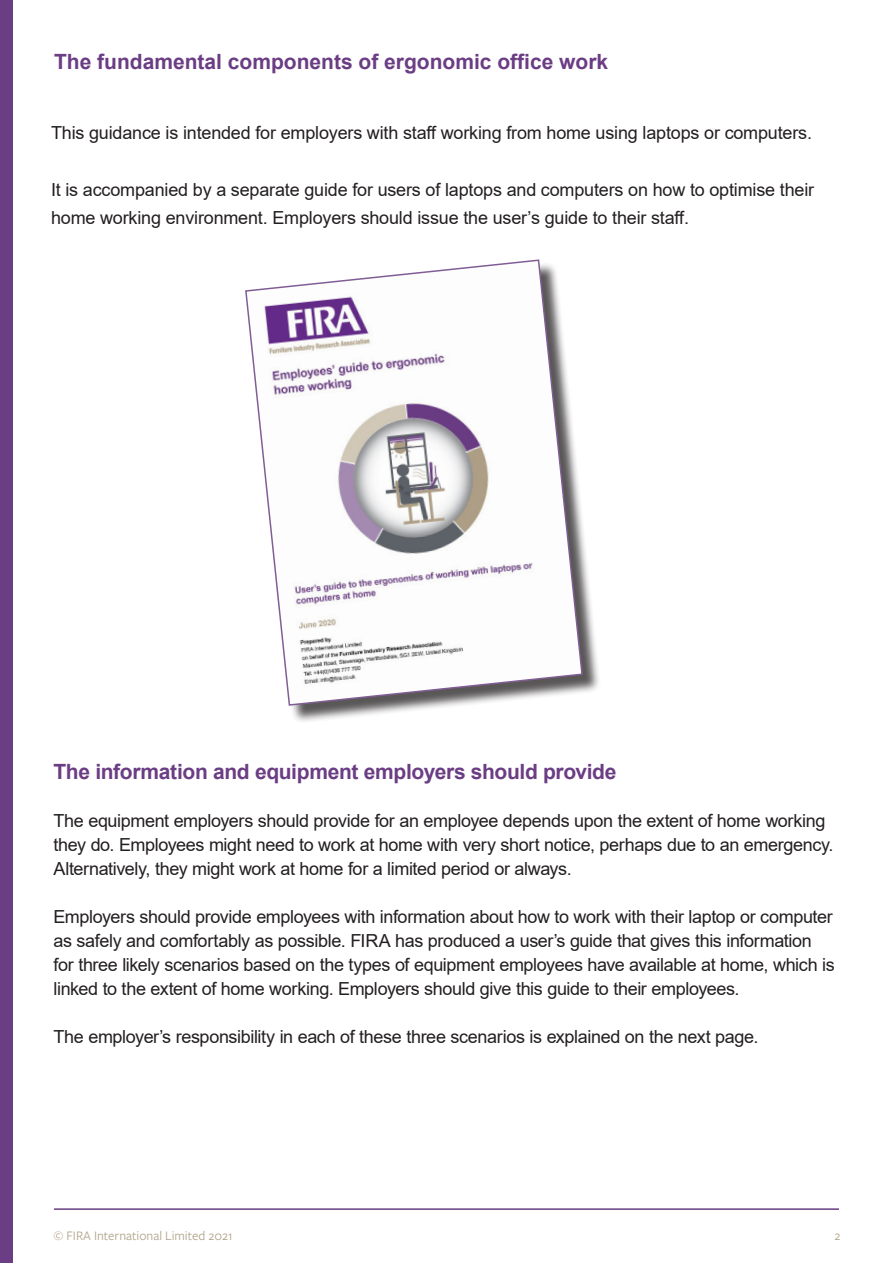
<style>
.page{position:relative;width:893px;height:1263px;background:#fff}
.page>*{position:absolute;margin:0;border:0;box-sizing:border-box;transform-origin:0 0}
.FIRA_body_heading{font:700 21px "Arial";letter-spacing:-.015em;color:#6b3d84}
.FIRA_section_heading{font:700 21px "Arial";color:#6b3d84}
.FIRA_body_heading-2{font:18px/24px "Arial";letter-spacing:-.02em;color:#231f20}
.TOC_title_20pt{font:18px/28.5px "Arial";letter-spacing:-.01em;color:#231f20}
.t1{font:13.5px "Freight Sans Pro";color:#b0a288}
</style>
<div class="page">
<hr style="left:54px;top:1208px;width:785px;height:2px;background:#6a3d83">
<div style="left:0;top:0;width:13px;height:1263px;background:#6b3d84"></div>
<div style="left:248px;top:262px;width:353px;height:462px;background:#231f20;opacity:.75"></div>
<svg style="left:245px;top:259px;width:339px;height:448px"></svg>
<p class="FIRA_section_heading" style="left:54px;top:47px;width:556px">The fundamental components of ergonomic office work</p>
<p class="TOC_title_20pt" style="left:51px;top:118px;width:762px">This guidance is intended for employers with staff working from home using laptops or computers.</p>
<p class="TOC_title_20pt" style="left:51px;top:175px;width:765px">It is accompanied by a separate guide for users of laptops and computers on how to optimise their home working environment. Employers should issue the user’s guide to their staff.</p>
<p class="FIRA_body_heading" style="left:54px;top:757px;width:565px">The information and equipment employers should provide</p>
<p class="FIRA_body_heading-2" style="left:54px;top:809px;width:781px">The equipment employers should provide for an employee depends upon the extent of home working they do. Employees might need to work at home with very short notice, perhaps due to an emergency.<br>Alternatively, they might work at home for a limited period or always.</p>
<p class="FIRA_body_heading-2" style="left:54px;top:905px;width:783px">Employers should provide employees with information about how to work with their laptop or computer as safely and comfortably as possible. FIRA has produced a user’s guide that gives this information for three likely scenarios based on the types of equipment employees have available at home, which is linked to the extent of home working. Employers should give this guide to their employees.</p>
<p class="FIRA_body_heading-2" style="left:54px;top:1025px;width:706px">The employer’s responsibility in each of these three scenarios is explained on the next page.</p>
<p class="t1" style="left:54px;top:1226px;width:180px">© FIRA International Limited 2021</p>
<p class="t1" style="left:835px;top:1226px;width:7px">2</p>
</div>
